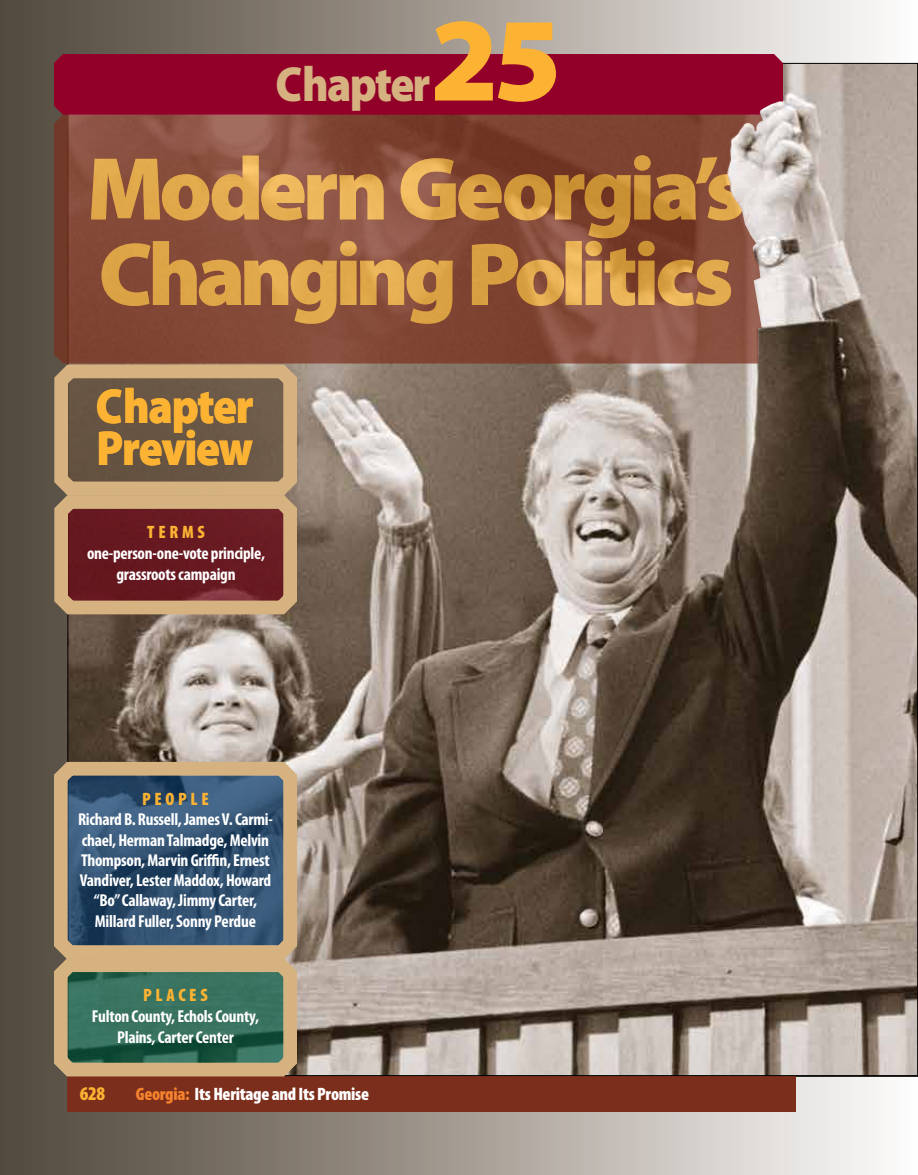
<style>
.page{position:relative;width:918px;height:1175px;background:#fff}
.page>*{position:absolute;margin:0;border:0;box-sizing:border-box;transform-origin:0 0}
.t1{font:900 120px "Myriad Pro";color:#fcb333}
.t2{font:900 49.5px/42px "Myriad Pro";letter-spacing:-.03em;color:#fcb333;scale:.9 1}
.t3{font:900 49.5px "Myriad Pro";letter-spacing:-.04em;color:#d5b280;scale:.9 1}
.t4{font:900 condensed 19.5px "Myriad Pro";color:#fcb333}
.t5{font:900 condensed 18px "Myriad Pro";letter-spacing:-.015em;color:#fff}
.t6{font:900 condensed 18px "Myriad Pro";letter-spacing:.205em;color:#fcb333}
.t7{font:700 condensed 17.25px/20.2px "Myriad Pro";letter-spacing:-.015em;color:#fff;text-align:center}
.s1{color:#f5822d}
</style>
<div class="page">
<div style="left:0;top:0;width:918px;height:1174px;background:linear-gradient(to right,#4f4436,#fcf8f7)"></div>
<div style="left:68px;top:1076px;width:728px;height:36px;background:#7b2e1b"></div>
<img style="left:70px;top:65px;width:846px;height:1009px">
<svg style="left:54px;top:115px;width:673px;height:248px;background:#834938"></svg>
<div style="left:54px;top:54px;width:729px;height:61px;background:#92002a"></div>
<img style="left:102px;top:241px;width:625px;height:83px">
<img style="left:91px;top:155px;width:636px;height:83px">
<img style="left:727px;top:94px;width:99px;height:270px">
<svg style="left:48px;top:352px;width:256px;height:269px;background:#875e4b"></svg>
<svg style="left:47px;top:749px;width:257px;height:19px;background:#97856f"></svg>
<svg style="left:47px;top:768px;width:257px;height:315px;background:#5c6e6c"></svg>
<h1 class="t1" style="left:430px;top:-20px;width:133px">25</h1>
<h2 class="t3" style="left:275px;top:51px;width:174px">Chapter</h2>
<h2 class="t2" style="left:96px;top:384px;width:177px">Chapter<br>Preview</h2>
<p class="t6" style="left:147px;top:521px;width:59px">TERMS</p>
<p class="t7" style="left:87px;top:542px;width:180px;line-height:21px">one-person-one-vote principle, grassroots campaign</p>
<p class="t6" style="left:142px;top:787px;width:68px">PEOPLE</p>
<p class="t7" style="left:78px;top:809px;width:196px">Richard B. Russell, James V. Carmi&shy;chael, Herman Talmadge, Melvin<br>Thompson, Marvin Griffin, Ernest<br>Vandiver, Lester Maddox, Howard “Bo” Callaway, Jimmy Carter,<br>Millard Fuller, Sonny Perdue</p>
<p class="t6" style="left:143px;top:983px;width:66px">PLACES</p>
<p class="t7" style="left:92px;top:1005px;width:169px;line-height:21px">Fulton County, Echols County,<br>Plains, Carter Center</p>
<p class="t4" style="left:80px;top:1080px;width:27px">628</p>
<p class="t5" style="left:136px;top:1082px;width:235px"><span class="s1">Georgia:</span> Its Heritage and Its Promise</p>
</div>
